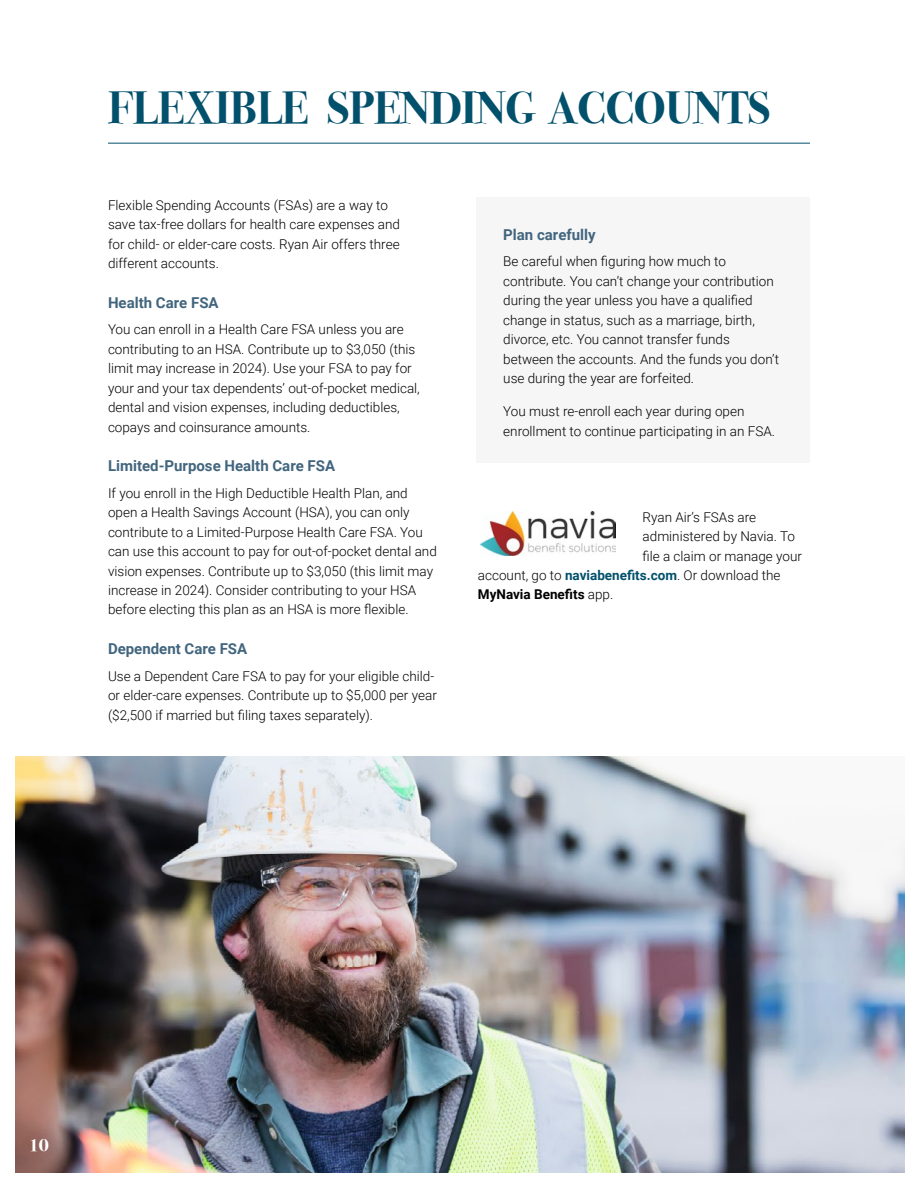
<style>
.page{position:relative;width:918px;height:1188px;background:#fff}
.page>*{position:absolute;margin:0;border:0;box-sizing:border-box;transform-origin:0 0}
.t1{font:700 45px "Bodoni Svty Two ITCTT";letter-spacing:-.01em;color:#02506b}
.t2{font:700 18px "Bodoni Svty Two ITCTT";color:#fff}
.t3{font:700 15px "Roboto";color:#42657e}
.t4{font:300 13.5px/19.5px "Roboto";color:#000}
.t5{font:700 13.5px "Roboto";color:#000}
.s1{font-weight:700;color:#02506b}
.s2{font-weight:300}
</style>
<div class="page">
<img style="left:15px;top:756px;width:889px;height:417px">
<hr style="left:108px;top:143px;width:702px;height:1px;background:#02506b">
<img style="left:481px;top:512px;width:135px;height:44px">
<div style="left:476px;top:197px;width:334px;height:266px;background:#f6f6f6"></div>
<div style="left:11px;top:1117px;width:59px;height:54px;background:#000;opacity:.75"></div>
<h1 class="t1" style="left:108px;top:70px;width:664px">FLEXIBLE SPENDING ACCOUNTS</h1>
<p class="t4" style="left:108px;top:194px;width:293px">Flexible Spending Accounts (FSAs) are a way to save tax-free dollars for health care expenses and for child- or elder-care costs. Ryan Air offers three different accounts.</p>
<p class="t3" style="left:108px;top:292px;width:112px">Health Care FSA</p>
<p class="t4" style="left:108px;top:319px;width:313px">You can enroll in a Health Care FSA unless you are contributing to an HSA. Contribute up to $3,050 (this limit may increase in 2024). Use your FSA to pay for your and your tax dependents’ out-of-pocket medical, dental and vision expenses, including deductibles, copays and coinsurance amounts.</p>
<p class="t3" style="left:108px;top:455px;width:229px">Limited-Purpose Health Care FSA</p>
<p class="t4" style="left:108px;top:482px;width:330px">If you enroll in the High Deductible Health Plan, and open a Health Savings Account (HSA), you can only contribute to a Limited-Purpose Health Care FSA. You can use this account to pay for out-of-pocket dental and vision expenses. Contribute up to $3,050 (this limit may increase in 2024). Consider contributing to your HSA before electing this plan as an HSA is more flexible.</p>
<p class="t3" style="left:108px;top:638px;width:141px">Dependent Care FSA</p>
<p class="t4" style="left:108px;top:665px;width:330px">Use a Dependent Care FSA to pay for your eligible child&shy;or elder-care expenses. Contribute up to $5,000 per year ($2,500 if married but filing taxes separately).</p>
<p class="t3" style="left:503px;top:224px;width:94px">Plan carefully</p>
<p class="t4" style="left:503px;top:251px;width:277px">Be careful when figuring how much to contribute. You can’t change your contribution during the year unless you have a qualified change in status, such as a marriage, birth, divorce, etc. You cannot transfer funds between the accounts. And the funds you don’t use during the year are forfeited.</p>
<p class="t4" style="left:503px;top:401px;width:273px">You must re-enroll each year during open enrollment to continue participating in an FSA.</p>
<p class="t4" style="left:643px;top:506px;width:115px">Ryan Air’s FSAs are</p>
<p class="t4" style="left:643px;top:526px;width:154px">administered by Navia. To</p>
<p class="t4" style="left:643px;top:545px;width:161px">file a claim or manage your</p>
<p class="t4" style="left:478px;top:565px;width:304px">account, go to <span class="s1">naviabenefits.com</span>. Or download the</p>
<p class="t5" style="left:478px;top:585px;width:137px">MyNavia Benefits <span class="s2">app.</span></p>
<h2 class="t2" style="left:29px;top:1130px;width:22px">10</h2>
</div>
